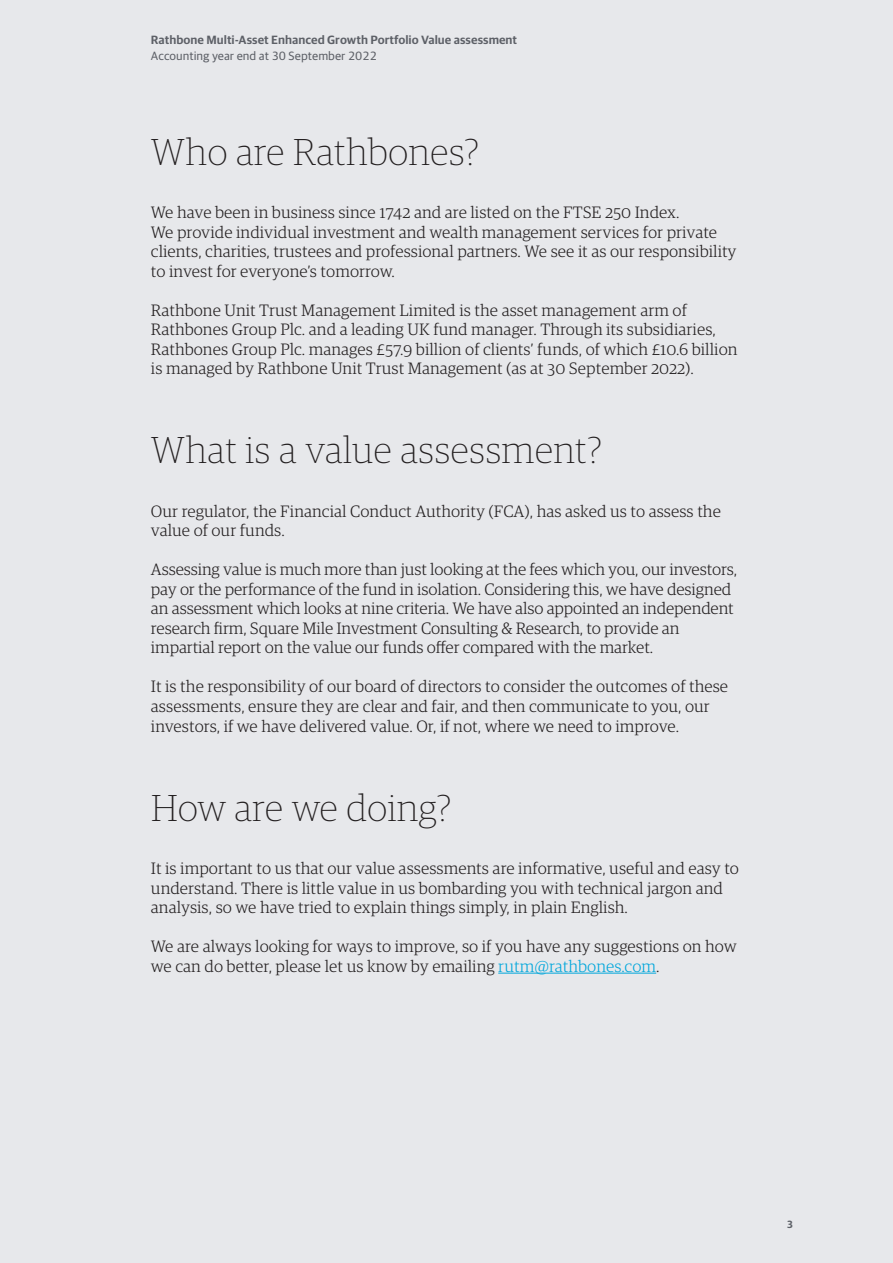
<style>
.page{position:relative;width:893px;height:1263px;background:#e7e8eb}
.page>*{position:absolute;margin:0;border:0;box-sizing:border-box;transform-origin:0 0}
.Headings{font:100 37.5px "Guardian RTB Egyp";color:#231f20}
.body_text{font:300 16.5px/19.5px "Guardian RTB Egyp";color:#231f20}
.t1{font:600 12px "Guardian RTB Sans";color:#5d6067}
.t2{font:12px "Guardian RTB Sans";color:#5d6067}
.t3{font:600 10.5px "Guardian RTB Sans";color:#5d6067}
.s1{color:#00a6db}
</style>
<div class="page">
<hr style="left:498px;top:973px;width:158px;height:1px;background:#00a6db">
<p class="t1" style="left:151px;top:31px;width:368px">Rathbone Multi-Asset Enhanced Growth Portfolio Value assessment</p>
<p class="t2" style="left:151px;top:47px;width:227px">Accounting year end at 30 September 2022</p>
<p class="Headings" style="left:151px;top:128px;width:330px">Who are Rathbones?</p>
<p class="body_text" style="left:151px;top:202px;width:587px">We have been in business since 1742 and are listed on the FTSE 250 Index.<br>We provide individual investment and wealth management services for private clients, charities, trustees and professional partners. We see it as our responsibility to invest for everyone’s tomorrow.</p>
<p class="body_text" style="left:151px;top:299px;width:588px">Rathbone Unit Trust Management Limited is the asset management arm of Rathbones Group Plc. and a leading UK fund manager. Through its subsidiaries, Rathbones Group Plc. manages £57.9 billion of clients’ funds, of which £10.6 billion is managed by Rathbone Unit Trust Management (as at 30 September 2022).</p>
<p class="Headings" style="left:151px;top:427px;width:453px">What is a value assessment?</p>
<p class="body_text" style="left:151px;top:501px;width:572px">Our regulator, the Financial Conduct Authority (FCA), has asked us to assess the value of our funds.</p>
<p class="body_text" style="left:151px;top:559px;width:588px">Assessing value is much more than just looking at the fees which you, our investors, pay or the performance of the fund in isolation. Considering this, we have designed an assessment which looks at nine criteria. We have also appointed an independent research firm, Square Mile Investment Consulting &amp; Research, to provide an impartial report on the value our funds offer compared with the market.</p>
<p class="body_text" style="left:151px;top:676px;width:579px">It is the responsibility of our board of directors to consider the outcomes of these assessments, ensure they are clear and fair, and then communicate to you, our investors, if we have delivered value. Or, if not, where we need to improve.</p>
<p class="Headings" style="left:151px;top:784px;width:302px">How are we doing?</p>
<p class="body_text" style="left:151px;top:858px;width:590px">It is important to us that our value assessments are informative, useful and easy to understand. There is little value in us bombarding you with technical jargon and analysis, so we have tried to explain things simply, in plain English.</p>
<p class="body_text" style="left:151px;top:936px;width:587px">We are always looking for ways to improve, so if you have any suggestions on how we can do better, please let us know by emailing <span class="s1">rutm@rathbones.com</span>.</p>
<p class="t3" style="left:787px;top:1216px;width:8px">3</p>
</div>
